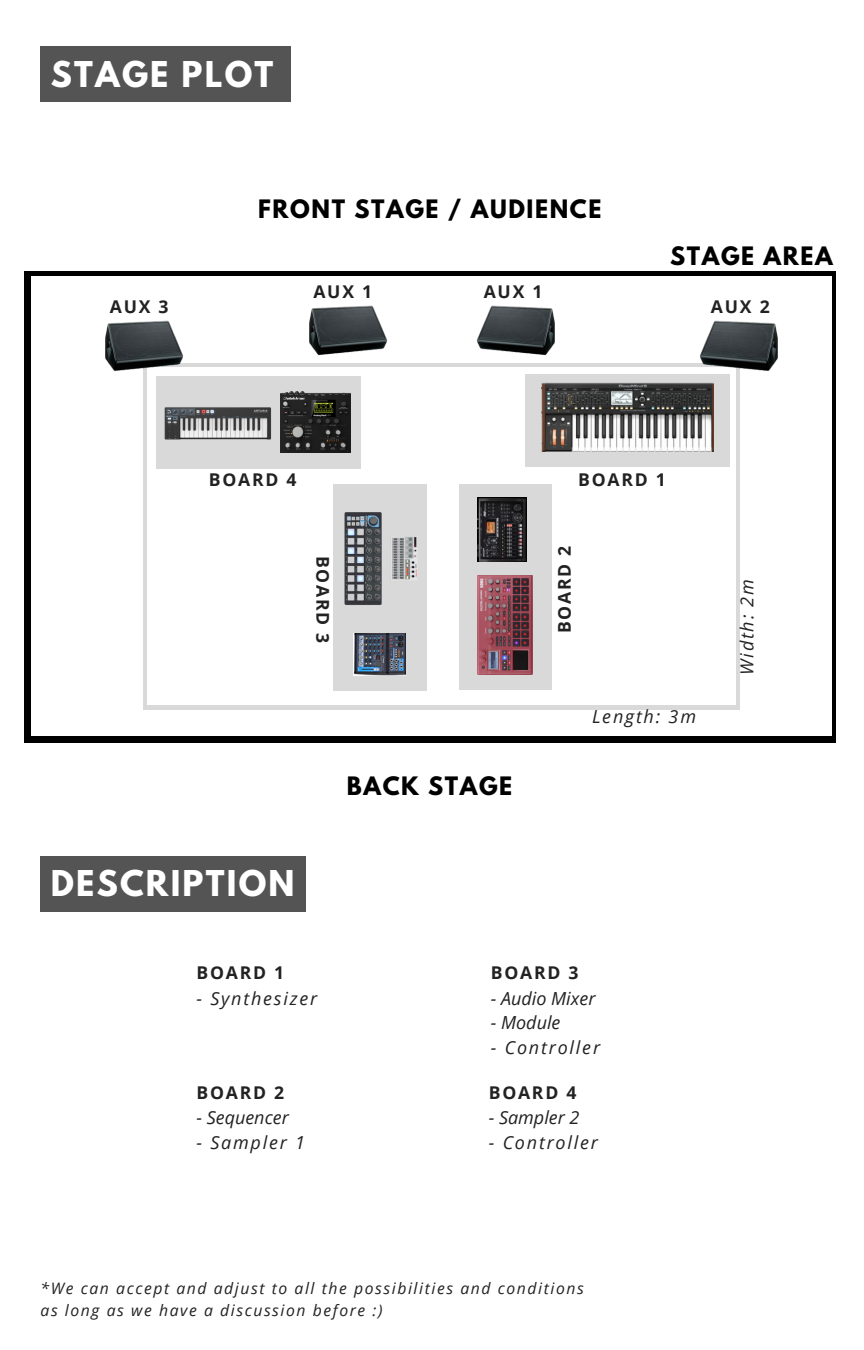
<style>
.page{position:relative;width:864px;height:1350px;background:#fff}
.page>*{position:absolute;margin:0;border:0;box-sizing:border-box;transform-origin:0 0}
.t1{font:700 31.5px "League Spartan";letter-spacing:.07em;color:#fff}
.t2{font:700 22.5px "League Spartan";letter-spacing:.07em;color:#000}
.t3{font:italic 18px "Open Sans";letter-spacing:.1em;color:#222}
.t4{font:italic 18px "Open Sans";color:#222}
.t5{font:700 17.55px "Open Sans";letter-spacing:.1em;color:#222}
.t6{font:italic 15.75px "Open Sans";letter-spacing:.1em;color:#222}
</style>
<div class="page">
<div style="left:41px;top:47px;width:250px;height:55px;background:#545454"></div>
<div style="left:25px;top:271px;width:811px;height:471px;background:#000"></div>
<div style="left:31px;top:276px;width:801px;height:460px;background:#fff"></div>
<div style="left:143px;top:363px;width:596px;height:346px;background:#d9d9d9"></div>
<div style="left:148px;top:367px;width:588px;height:338px;background:#fff"></div>
<img style="left:309px;top:305px;width:78px;height:51px">
<div style="left:459px;top:485px;width:93px;height:205px;background:#d9d9d9"></div>
<div style="left:333px;top:485px;width:94px;height:206px;background:#d9d9d9"></div>
<div style="left:156px;top:376px;width:205px;height:93px;background:#d9d9d9"></div>
<div style="left:526px;top:375px;width:204px;height:92px;background:#d9d9d9"></div>
<img style="left:477px;top:305px;width:78px;height:51px">
<img style="left:105px;top:320px;width:78px;height:59px">
<img style="left:693px;top:320px;width:85px;height:59px">
<img style="left:541px;top:382px;width:173px;height:69px">
<img style="left:477px;top:575px;width:56px;height:100px">
<img style="left:477px;top:498px;width:49px;height:64px">
<img style="left:353px;top:633px;width:53px;height:43px">
<img style="left:394px;top:537px;width:23px;height:43px">
<img style="left:344px;top:512px;width:50px;height:93px">
<img style="left:280px;top:392px;width:71px;height:60px">
<img style="left:164px;top:407px;width:108px;height:33px">
<div style="left:41px;top:856px;width:265px;height:55px;background:#545454"></div>
<p class="t1" style="left:51px;top:58px;width:224px">STAGE PLOT</p>
<p class="t5" style="left:110px;top:295px;width:60px">AUX 3</p>
<p class="t2" style="left:258px;top:198px;width:345px">FRONT STAGE / AUDIENCE</p>
<p class="t5" style="left:313px;top:279px;width:60px">AUX 1</p>
<p class="t5" style="left:484px;top:279px;width:60px">AUX 1</p>
<p class="t2" style="left:670px;top:244px;width:164px">STAGE AREA</p>
<p class="t5" style="left:711px;top:295px;width:60px">AUX 2</p>
<p class="t5" style="left:209px;top:467px;width:89px">BOARD 4</p>
<p class="t5" style="left:335px;top:556px;width:89px;rotate:90deg">BOARD 3</p>
<p class="t2" style="left:347px;top:775px;width:167px">BACK STAGE</p>
<p class="t5" style="left:578px;top:467px;width:89px">BOARD 1</p>
<p class="t5" style="left:552px;top:556px;width:12px;rotate:-90deg">2</p>
<p class="t5" style="left:552px;top:633px;width:71px;rotate:-90deg">BOARD</p>
<p class="t3" style="left:592px;top:703px;width:106px">Length: 3m</p>
<p class="t3" style="left:734px;top:675px;width:97px;rotate:-90deg">Width: 2m</p>
<p class="t1" style="left:51px;top:868px;width:245px">DESCRIPTION</p>
<p class="t5" style="left:196px;top:961px;width:89px">BOARD 1</p>
<p class="t3" style="left:196px;top:985px;width:122px">- Synthesizer</p>
<p class="t5" style="left:196px;top:1080px;width:89px">BOARD 2</p>
<p class="t4" style="left:196px;top:1105px;width:94px">- Sequencer</p>
<p class="t3" style="left:196px;top:1130px;width:110px">- Sampler 1</p>
<p class="t5" style="left:491px;top:961px;width:89px">BOARD 3</p>
<p class="t4" style="left:491px;top:985px;width:106px">- Audio Mixer</p>
<p class="t3" style="left:491px;top:1010px;width:71px">- Module</p>
<p class="t3" style="left:491px;top:1035px;width:111px">- Controller</p>
<p class="t5" style="left:489px;top:1080px;width:89px">BOARD 4</p>
<p class="t4" style="left:489px;top:1105px;width:92px">- Sampler 2</p>
<p class="t3" style="left:489px;top:1130px;width:111px">- Controller</p>
<p class="t6" style="left:41px;top:1277px;width:545px">*We can accept and adjust to all the possibilities and conditions</p>
<p class="t6" style="left:41px;top:1299px;width:344px">as long as we have a discussion before :)</p>
</div>
